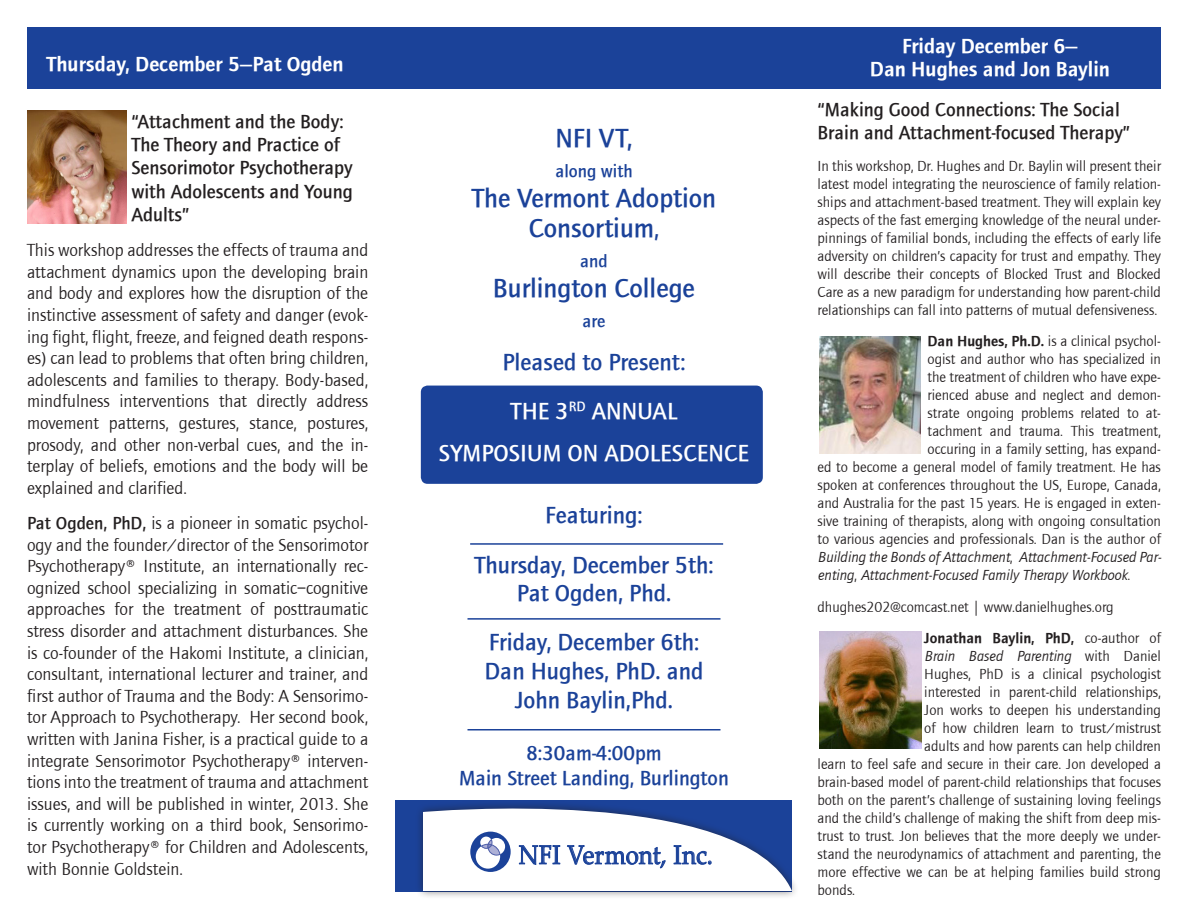
<style>
.page{position:relative;width:1188px;height:918px;background:#fff}
.page>*{position:absolute;margin:0;border:0;box-sizing:border-box;transform-origin:0 0}
.t1{font:500 27px/30px "Foundry Journal";color:#1b4299;text-align:center}
.t2{font:26.55px "Palatino Linotype";letter-spacing:.005em;color:#1b4299;scale:.9 1}
.t3{font:500 24px/28.8px "Foundry Journal";color:#1b4299;text-align:center}
.t4{font:500 24px "Foundry Journal";color:#fff}
.t5{font:21px/22.5px "Foundry Journal Demi";color:#fff;text-align:center}
.t6{font:500 21px/25.2px "Foundry Journal";color:#1b4299;text-align:center}
.t7{font:500 19.5px/23.4px "Foundry Journal";color:#231f20}
.t8{font:18px/21.6px "Foundry Journal";color:#231f20;text-align:justify}
.t9{font:500 18px "Foundry Journal";color:#1b4299}
.t10{font:15px/18px "Foundry Journal";color:#231f20;text-align:justify}
.t11{font:italic 15px "Foundry Journal";color:#231f20}
.t12{font:15px "Foundry Journal Demi";color:#231f20}
.s1{font-weight:500}
.s2{font-size:24px}
.s3{font-family:"Foundry Journal Demi"}
.s4{font-style:normal}
.s5{font-family:"Foundry Journal"}
</style>
<div class="page">
<div style="left:421px;top:386px;width:342px;height:98px;background:#1b4299;border-radius:7px"></div>
<div style="left:27px;top:27px;width:1134px;height:62px;background:#1b4299"></div>
<div style="left:395px;top:800px;width:397px;height:92px;background:#1b4299"></div>
<div style="left:415px;top:800px;width:384px;height:99px;background:#231f20;opacity:.6"></div>
<svg style="left:423px;top:800px;width:369px;height:91px"></svg>
<hr style="left:470px;top:543px;width:253px;height:2px;background:#1b4299">
<hr style="left:468px;top:618px;width:252px;height:2px;background:#1b4299">
<hr style="left:468px;top:729px;width:252px;height:1px;background:#1b4299">
<img style="left:820px;top:632px;width:101px;height:116px">
<img style="left:820px;top:337px;width:101px;height:116px">
<img style="left:27px;top:110px;width:100px;height:114px">
<p class="t5" style="left:47px;top:53px;width:299px">Thursday, December 5—Pat Ogden</p>
<p class="t7" style="left:131px;top:110px;width:223px">“Attachment and the Body:<br>The Theory and Practice of<br>Sensorimotor Psychotherapy with Adolescents and Young<br>Adults”</p>
<p class="t8" style="left:27px;top:240px;width:343px">This workshop addresses the effects of trauma and attachment dynamics upon the developing brain and body and explores how the disruption of the instinctive assessment of safety and danger (evok&shy;ing fight, flight, freeze, and feigned death respons&shy;es) can lead to problems that often bring children, adolescents and families to therapy. Body-based, mindfulness interventions that directly address movement patterns, gestures, stance, postures, prosody, and other non-verbal cues, and the in&shy;terplay of beliefs, emotions and the body will be explained and clarified.</p>
<p class="t8" style="left:27px;top:513px;width:343px"><span class="s1">Pat Ogden, PhD,</span> is a pioneer in somatic psychol&shy;ogy and the founder/director of the Sensorimotor Psychotherapy® Institute, an internationally rec&shy;ognized school specializing in somatic–cognitive approaches for the treatment of posttraumatic stress disorder and attachment disturbances. She is co-founder of the Hakomi Institute, a clinician, consultant, international lecturer and trainer, and first author of Trauma and the Body: A Sensorimo&shy;tor Approach to Psychotherapy. Her second book, written with Janina Fisher, is a practical guide to a integrate Sensorimotor Psychotherapy® interven&shy;tions into the treatment of trauma and attachment issues, and will be published in winter, 2013. She is currently working on a third book, Sensorimo&shy;tor Psychotherapy® for Children and Adolescents, with Bonnie Goldstein.</p>
<p class="t1" style="left:555px;top:124px;width:79px">NFI VT,</p>
<p class="t9" style="left:555px;top:161px;width:79px">along with</p>
<p class="t1" style="left:472px;top:184px;width:246px">The Vermont Adoption<br>Consortium<span class="s2">,</span></p>
<p class="t9" style="left:580px;top:251px;width:29px">and</p>
<p class="t1" style="left:493px;top:274px;width:204px">Burlington College</p>
<p class="t9" style="left:583px;top:311px;width:24px">are</p>
<p class="t3" style="left:503px;top:347px;width:184px">Pleased to Present:</p>
<p class="t4" style="left:511px;top:397px;width:168px">THE 3<sup>RD</sup> ANNUAL</p>
<p class="t4" style="left:439px;top:439px;width:312px">SYMPOSIUM ON ADOLESCENCE</p>
<p class="t3" style="left:545px;top:501px;width:99px">Featuring:</p>
<p class="t3" style="left:474px;top:550px;width:241px">Thursday, December 5th:<br>Pat Ogden, Phd.</p>
<p class="t3" style="left:485px;top:628px;width:220px">Friday, December 6th:<br>Dan Hughes, PhD. and<br>John Baylin,Phd.</p>
<p class="t6" style="left:459px;top:741px;width:271px">8:30am-4:00pm<br>Main Street Landing, Burlington</p>
<p class="t2" style="left:519px;top:836px;width:217px">NFI Vermont, Inc.</p>
<p class="t5" style="left:870px;top:35px;width:242px">Friday December 6—<br>Dan Hughes and Jon Baylin</p>
<p class="t7" style="left:818px;top:98px;width:314px">“Making Good Connections: The Social<br>Brain and Attachment-focused Therapy”</p>
<p class="t10" style="left:818px;top:157px;width:345px">In this workshop, Dr. Hughes and Dr. Baylin will present their latest model integrating the neuroscience of family relation&shy;ships and attachment-based treatment. They will explain key aspects of the fast emerging knowledge of the neural under&shy;pinnings of familial bonds, including the effects of early life adversity on children’s capacity for trust and empathy. They will describe their concepts of Blocked Trust and Blocked Care as a new paradigm for understanding how parent-child relationships can fall into patterns of mutual defensiveness.</p>
<p class="t10" style="left:928px;top:332px;width:235px"><span class="s3">Dan Hughes, Ph.D.</span> is a clinical psychol-</p>
<p class="t10" style="left:928px;top:350px;width:235px">ogist and author who has specialized in</p>
<p class="t10" style="left:928px;top:368px;width:235px">the treatment of children who have expe-</p>
<p class="t10" style="left:928px;top:386px;width:235px">rienced abuse and neglect and demon-</p>
<p class="t10" style="left:928px;top:404px;width:235px">strate ongoing problems related to at-</p>
<p class="t10" style="left:928px;top:422px;width:235px">tachment and trauma. This treatment,</p>
<p class="t10" style="left:928px;top:440px;width:235px">occuring in a family setting, has expand-</p>
<p class="t10" style="left:818px;top:458px;width:345px">ed to become a general model of family treatment. He has</p>
<p class="t10" style="left:818px;top:476px;width:345px">spoken at conferences throughout the US, Europe, Canada,</p>
<p class="t10" style="left:818px;top:494px;width:345px">and Australia for the past 15 years. He is engaged in exten-</p>
<p class="t10" style="left:818px;top:512px;width:345px">sive training of therapists, along with ongoing consultation</p>
<p class="t10" style="left:818px;top:530px;width:345px">to various agencies and professionals. Dan is the author of</p>
<p class="t11" style="left:818px;top:549px;width:345px">Building the Bonds of Attachment<span class="s4">,</span> Attachment-Focused Par-</p>
<p class="t11" style="left:818px;top:567px;width:314px">enting<span class="s4">,</span> Attachment-Focused Family Therapy Workbook<span class="s4">.</span></p>
<p class="t10" style="left:818px;top:598px;width:298px">dhughes202@comcast.net | www.danielhughes.org</p>
<p class="t12" style="left:924px;top:630px;width:238px">Jonathan Baylin, PhD, <span class="s5">co-author of</span></p>
<p class="t11" style="left:924px;top:648px;width:238px">Brain Based Parenting <span class="s4">with Daniel</span></p>
<p class="t10" style="left:924px;top:665px;width:238px">Hughes, PhD is a clinical psychologist</p>
<p class="t10" style="left:924px;top:683px;width:238px">interested in parent-child relationships,</p>
<p class="t10" style="left:924px;top:701px;width:238px">Jon works to deepen his understanding</p>
<p class="t10" style="left:924px;top:719px;width:238px">of how children learn to trust/mistrust</p>
<p class="t10" style="left:924px;top:737px;width:238px">adults and how parents can help children</p>
<p class="t10" style="left:818px;top:755px;width:345px">learn to feel safe and secure in their care. Jon developed a</p>
<p class="t10" style="left:818px;top:773px;width:345px">brain-based model of parent-child relationships that focuses</p>
<p class="t10" style="left:818px;top:791px;width:345px">both on the parent’s challenge of sustaining loving feelings</p>
<p class="t10" style="left:818px;top:809px;width:345px">and the child’s challenge of making the shift from deep mis-</p>
<p class="t10" style="left:818px;top:827px;width:345px">trust to trust. Jon believes that the more deeply we under-</p>
<p class="t10" style="left:818px;top:845px;width:345px">stand the neurodynamics of attachment and parenting, the</p>
<p class="t10" style="left:818px;top:863px;width:345px">more effective we can be at helping families build strong</p>
<p class="t10" style="left:818px;top:881px;width:39px">bonds.</p>
</div>
